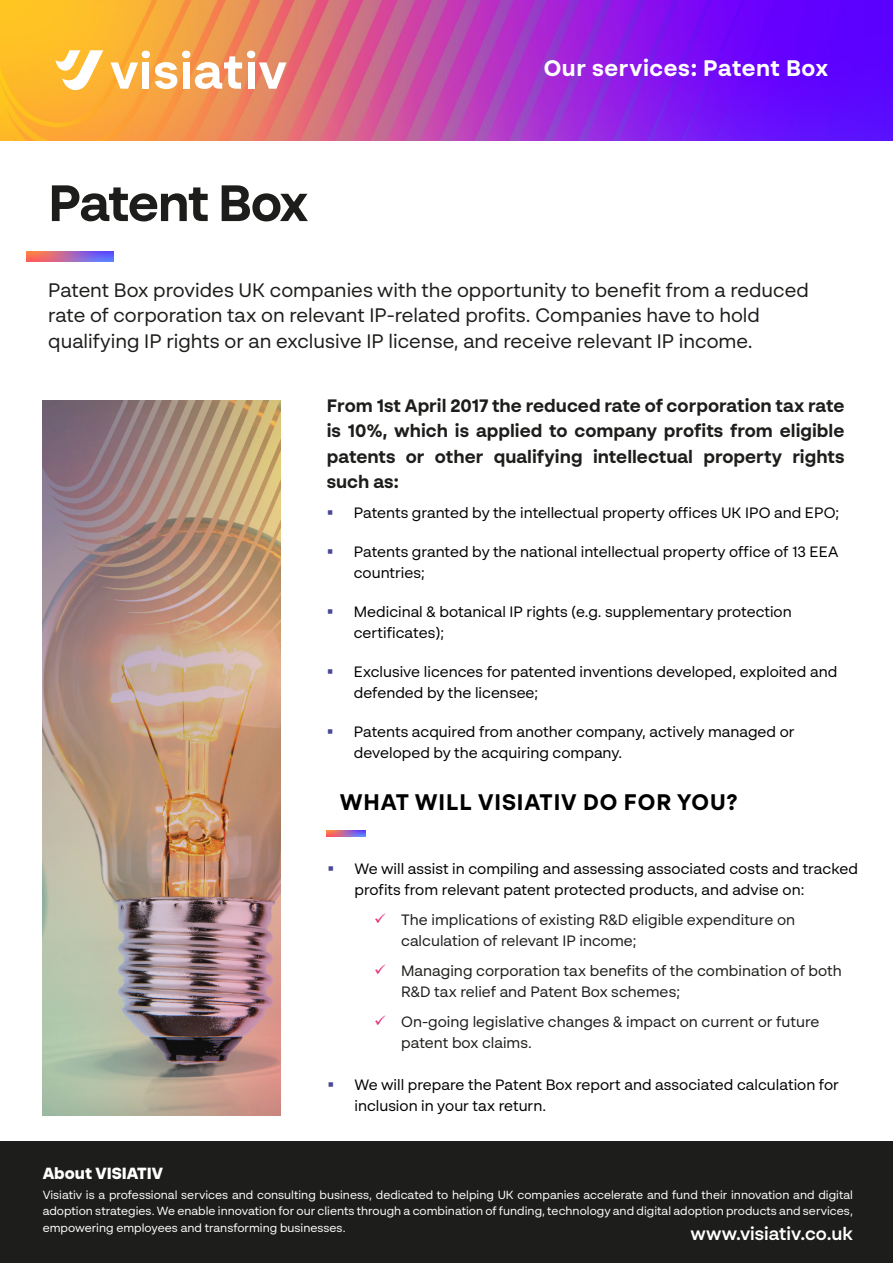
<style>
.page{position:relative;width:893px;height:1263px;background:#fff}
.page>*{position:absolute;margin:0;border:0;box-sizing:border-box;transform-origin:0 0}
.t1{font:700 51px "BR Sonoma";letter-spacing:-.035em;color:#1d1d1b}
.t2{font:700 22.5px "BR Sonoma";letter-spacing:.04em;color:#000}
.t3{font:700 22.5px "BR Sonoma";letter-spacing:.025em;color:#fff}
.t4{font:19.5px/25.5px "BR Sonoma";color:#1d1d1b}
.t5{font:700 18px/25.5px "BR Sonoma";color:#1d1d1b;text-align:justify}
.t6{font:600 18px "BR Sonoma";color:#fff}
.t7{font:900 16.2px "BR Sonoma";color:#fff}
.t8{font:15px/21px "BR Sonoma";color:#000}
.t9{font:15px/21px "BR Sonoma";color:#1d1d1b}
.t10{font:11.7px/16.2px "BR Sonoma";color:#fff;text-align:justify}
</style>
<div class="page">
<img style="left:43px;top:401px;width:237px;height:714px">
<img style="left:0;top:0;width:893px;height:140px">
<svg style="left:55px;top:50px;width:48px;height:40px"></svg>
<svg style="left:110px;top:62px;width:28px;height:27px"></svg>
<div style="left:142px;top:62px;width:7px;height:27px;background:#fff"></div>
<div style="left:183px;top:62px;width:7px;height:27px;background:#fff"></div>
<div style="left:248px;top:62px;width:7px;height:27px;background:#fff"></div>
<svg style="left:259px;top:62px;width:27px;height:27px"></svg>
<div style="left:142px;top:51px;width:8px;height:7px;background:#fff;border-radius:4px"></div>
<div style="left:182px;top:51px;width:8px;height:7px;background:#fff;border-radius:4px"></div>
<div style="left:247px;top:51px;width:8px;height:7px;background:#fff;border-radius:4px"></div>
<svg style="left:155px;top:62px;width:22px;height:27px"></svg>
<svg style="left:195px;top:56px;width:47px;height:33px"></svg>
<img style="left:27px;top:251px;width:87px;height:10px">
<div style="left:0;top:1142px;width:893px;height:121px;background:#1d1d1b"></div>
<img style="left:327px;top:831px;width:38px;height:6px">
<p class="t1" style="left:48px;top:171px;width:262px">Patent Box</p>
<p class="t3" style="left:544px;top:54px;width:286px">Our services: Patent Box</p>
<p class="t4" style="left:48px;top:276px;width:762px">Patent Box provides UK companies with the opportunity to benefit from a reduced rate of corporation tax on relevant IP-related profits. Companies have to hold qualifying IP rights or an exclusive IP license, and receive relevant IP income.</p>
<p class="t5" style="left:327px;top:392px;width:519px">From 1st April 2017 the reduced rate of corporation tax rate is 10%, which is applied to company profits from eligible patents or other qualifying intellectual property rights such as:</p>
<p class="t8" style="left:354px;top:502px;width:487px">Patents granted by the intellectual property offices UK IPO and EPO;</p>
<p class="t8" style="left:354px;top:541px;width:486px">Patents granted by the national intellectual property office of 13 EEA countries;</p>
<p class="t8" style="left:354px;top:601px;width:439px">Medicinal &amp; botanical IP rights (e.g. supplementary protection certificates);</p>
<p class="t8" style="left:354px;top:661px;width:485px">Exclusive licences for patented inventions developed, exploited and defended by the licensee;</p>
<p class="t8" style="left:354px;top:721px;width:442px">Patents acquired from another company, actively managed or developed by the acquiring company.</p>
<p class="t2" style="left:340px;top:788px;width:399px">WHAT WILL VISIATIV DO FOR YOU?</p>
<p class="t8" style="left:354px;top:858px;width:505px">We will assist in compiling and assessing associated costs and tracked profits from relevant patent protected products, and advise on:</p>
<p class="t9" style="left:401px;top:909px;width:395px">The implications of existing R&amp;D eligible expenditure on calculation of relevant IP income;</p>
<p class="t9" style="left:401px;top:960px;width:442px">Managing corporation tax benefits of the combination of both<br>R&amp;D tax relief and Patent Box schemes;</p>
<p class="t9" style="left:401px;top:1011px;width:420px">On-going legislative changes &amp; impact on current or future patent box claims.</p>
<p class="t8" style="left:354px;top:1074px;width:486px">We will prepare the Patent Box report and associated calculation for inclusion in your tax return.</p>
<p class="t7" style="left:43px;top:1163px;width:122px">About VISIATIV</p>
<p class="t10" style="left:43px;top:1187px;width:812px">Visiativ is a professional services and consulting business, dedicated to helping UK companies accelerate and fund their innovation and digital adoption strategies. We enable innovation for our clients through a combination of funding, technology and digital adoption products and services, empowering employees and transforming businesses.</p>
<p class="t6" style="left:690px;top:1222px;width:164px">www.visiativ.co.uk</p>
</div>
